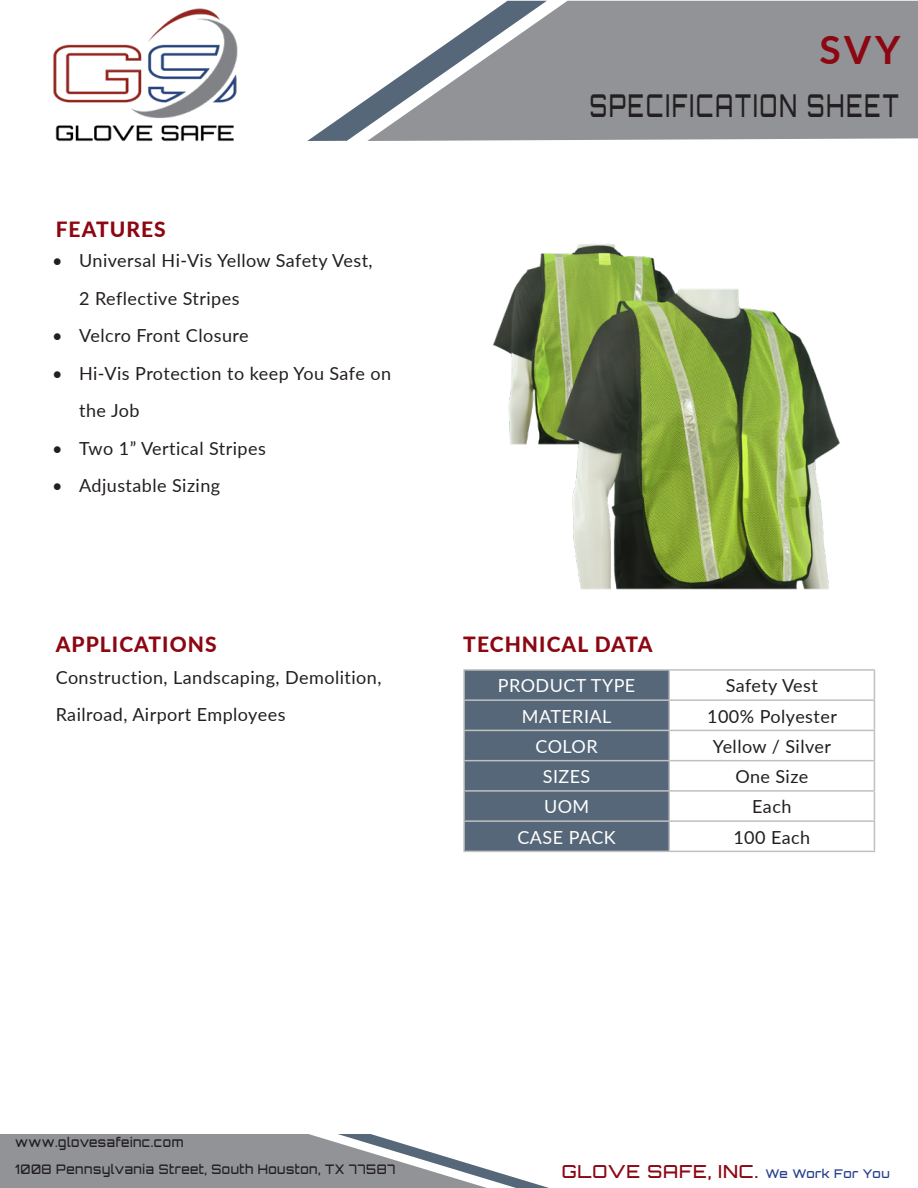
<style>
.page{position:relative;width:918px;height:1188px;background:#fff}
.page>*{position:absolute;margin:0;border:0;box-sizing:border-box;transform-origin:0 0}
.t1{font:700 39px "Lato";color:#8c0712}
.t2{font:500 31.5px "Orbitron";letter-spacing:.1em;color:#231f20;scale:.67 1}
.t3{font:800 21px "Lato";letter-spacing:.05em;color:#8c0712}
.t4{font:18px/37.5px "Lato";letter-spacing:.025em;color:#231f20}
.t5{font:18px "Lato";letter-spacing:.025em;color:#fff}
.t6{font:500 18px "Orbitron";letter-spacing:.05em;color:#8c0712}
.t7{font:500 13.2px "Orbitron";letter-spacing:.05em;color:#231f20;scale:.91 1}
.s1{font-size:12px;color:#253f8e}
</style>
<div class="page">
<svg style="left:0;top:1134px;width:549px;height:54px"></svg>
<div style="left:547px;top:1px;width:371px;height:140px;background:#919396"></div>
<svg style="left:307px;top:1px;width:240px;height:140px"></svg>
<div style="left:465px;top:671px;width:203px;height:180px;background:#556779"></div>
<hr style="left:463px;top:669px;width:206px;height:2px;background:#c0c0c0">
<hr style="left:463px;top:671px;width:2px;height:28px;background:#c0c0c0">
<hr style="left:669px;top:669px;width:206px;height:2px;background:#c0c0c0">
<hr style="left:668px;top:671px;width:2px;height:28px;background:#c0c0c0">
<hr style="left:463px;top:699px;width:206px;height:2px;background:#c0c0c0">
<hr style="left:463px;top:701px;width:2px;height:29px;background:#c0c0c0">
<hr style="left:669px;top:699px;width:206px;height:2px;background:#c0c0c0">
<hr style="left:668px;top:701px;width:2px;height:29px;background:#c0c0c0">
<hr style="left:463px;top:730px;width:206px;height:1px;background:#c0c0c0">
<hr style="left:463px;top:731px;width:2px;height:29px;background:#c0c0c0">
<hr style="left:669px;top:730px;width:206px;height:1px;background:#c0c0c0">
<hr style="left:668px;top:731px;width:2px;height:29px;background:#c0c0c0">
<hr style="left:463px;top:760px;width:206px;height:1px;background:#c0c0c0">
<hr style="left:463px;top:761px;width:2px;height:29px;background:#c0c0c0">
<hr style="left:669px;top:760px;width:206px;height:1px;background:#c0c0c0">
<hr style="left:668px;top:761px;width:2px;height:29px;background:#c0c0c0">
<hr style="left:463px;top:790px;width:206px;height:2px;background:#c0c0c0">
<hr style="left:463px;top:792px;width:2px;height:28px;background:#c0c0c0">
<hr style="left:669px;top:790px;width:206px;height:2px;background:#c0c0c0">
<hr style="left:668px;top:792px;width:2px;height:28px;background:#c0c0c0">
<hr style="left:463px;top:820px;width:206px;height:2px;background:#c0c0c0">
<hr style="left:463px;top:822px;width:2px;height:29px;background:#c0c0c0">
<hr style="left:669px;top:820px;width:206px;height:2px;background:#c0c0c0">
<hr style="left:668px;top:822px;width:2px;height:29px;background:#c0c0c0">
<svg style="left:874px;top:671px;width:1px;height:180px"></svg>
<hr style="left:463px;top:851px;width:206px;height:1px;background:#c0c0c0">
<hr style="left:669px;top:851px;width:206px;height:1px;background:#c0c0c0">
<img style="left:53px;top:8px;width:185px;height:134px">
<img style="left:493px;top:244px;width:347px;height:346px">
<p class="t3" style="left:56px;top:214px;width:112px">FEATURES</p>
<p class="t4" style="left:79px;top:241px;width:295px;text-indent:-27px">• Universal Hi-Vis Yellow Safety Vest,<br>2 Reflective Stripes</p>
<p class="t4" style="left:52px;top:316px;width:198px">• Velcro Front Closure</p>
<p class="t4" style="left:79px;top:354px;width:313px;text-indent:-27px">• Hi-Vis Protection to keep You Safe on the Job</p>
<p class="t4" style="left:52px;top:429px;width:215px">• Two 1” Vertical Stripes</p>
<p class="t4" style="left:52px;top:466px;width:170px">• Adjustable Sizing</p>
<p class="t1" style="left:819px;top:21px;width:82px">SVY</p>
<p class="t2" style="left:590px;top:86px;width:463px">SPECIFICATION SHEET</p>
<p class="t3" style="left:56px;top:629px;width:162px">APPLICATIONS</p>
<p class="t3" style="left:463px;top:629px;width:191px">TECHNICAL DATA</p>
<p class="t4" style="left:56px;top:658px;width:327px">Construction, Landscaping, Demolition,<br>Railroad, Airport Employees</p>
<p class="t5" style="left:498px;top:673px;width:139px">PRODUCT TYPE</p>
<p class="t4" style="left:726px;top:666px;width:94px">Safety Vest</p>
<p class="t5" style="left:522px;top:703px;width:91px">MATERIAL</p>
<p class="t4" style="left:707px;top:696px;width:131px">100% Polyester</p>
<p class="t5" style="left:535px;top:733px;width:64px">COLOR</p>
<p class="t4" style="left:713px;top:727px;width:120px">Yellow / Silver</p>
<p class="t5" style="left:543px;top:764px;width:49px">SIZES</p>
<p class="t4" style="left:735px;top:757px;width:75px">One Size</p>
<p class="t5" style="left:544px;top:794px;width:47px">UOM</p>
<p class="t4" style="left:752px;top:787px;width:41px">Each</p>
<p class="t5" style="left:517px;top:824px;width:100px">CASE PACK</p>
<p class="t4" style="left:733px;top:817px;width:78px">100 Each</p>
<p class="t7" style="left:15px;top:1134px;width:187px">www.glovesafeinc.com</p>
<p class="t7" style="left:15px;top:1161px;width:419px">1008 Pennsylvania Street, South Houston, TX 77587</p>
<p class="t6" style="left:562px;top:1160px;width:329px">GLOVE SAFE, INC. <span class="s1">We Work For You</span></p>
</div>
